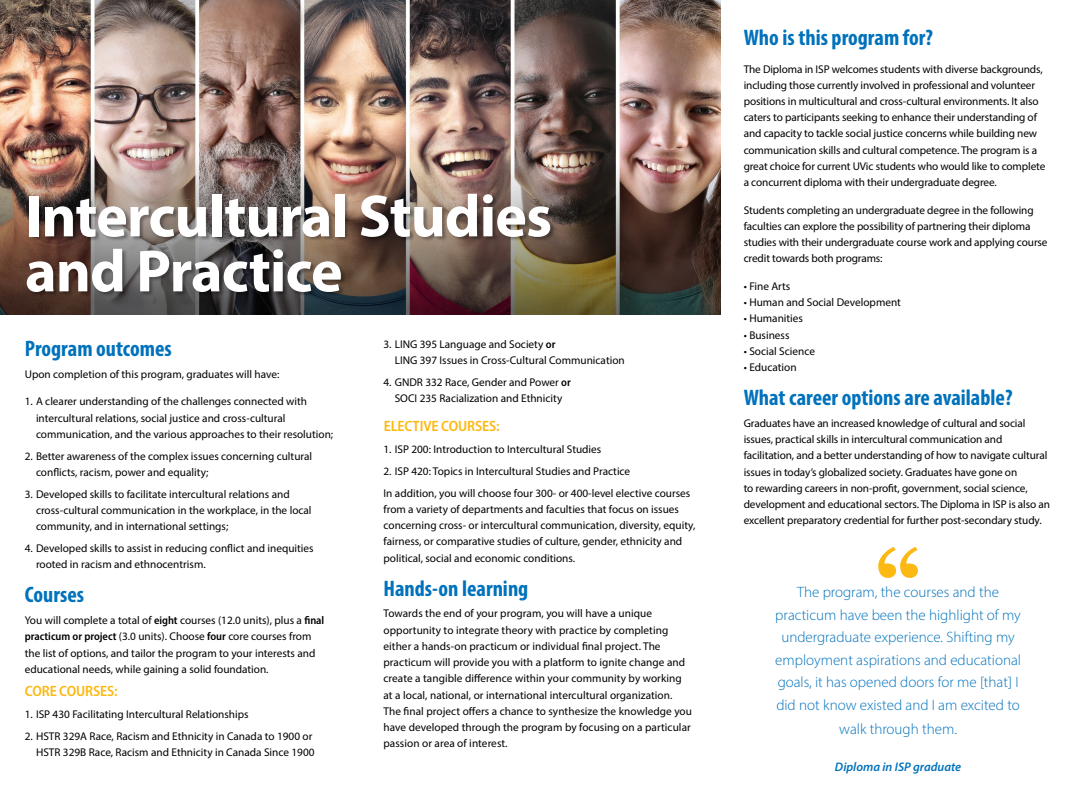
<style>
.page{position:relative;width:1075px;height:810px;background:#fff}
.page>*{position:absolute;margin:0;border:0;box-sizing:border-box;transform-origin:0 0}
.t1{font:700 60px/55px "Myriad Pro";letter-spacing:-.015em;color:#fff}
.t2{font:22.5px "Myriad Variable Concept";color:#0072bc}
.t3{font:300 15px/22.8px "Myriad Pro";color:#0072bc;text-align:center}
.t4{font:600 semi-condensed 15px "Myriad Pro";letter-spacing:-.005em;color:#fdb913}
.t5{font:italic 12.5px "Myriad Variable Concept";color:#0072bc}
.t6{font:11.25px/16.2px "Myriad Pro";color:#000}
.s1{font-weight:600;font-stretch:semi-condensed}
</style>
<div class="page">
<img style="left:0;top:0;width:720px;height:146px">
<img style="left:0;top:146px;width:720px;height:169px">
<div style="left:27px;top:194px;width:528px;height:103px;background:#000;opacity:.35"></div>
<svg style="left:878px;top:547px;width:39px;height:31px"></svg>
<h1 class="t1" style="left:25px;top:187px;width:528px">Intercultural Studies and Practice</h1>
<h2 class="t2" style="left:25px;top:335px;width:149px">Program outcomes</h2>
<p class="t6" style="left:25px;top:366px;width:256px">Upon completion of this program, graduates will have:</p>
<p class="t6" style="left:36px;top:393px;width:299px;text-indent:-11px">1. A clearer understanding of the challenges connected with intercultural relations, social justice and cross-cultural communication, and the various approaches to their resolution;</p>
<p class="t6" style="left:36px;top:448px;width:278px;text-indent:-11px">2. Better awareness of the complex issues concerning cultural conflicts, racism, power and equality;</p>
<p class="t6" style="left:36px;top:486px;width:277px;text-indent:-11px">3. Developed skills to facilitate intercultural relations and cross-cultural communication in the workplace, in the local community, and in international settings;</p>
<p class="t6" style="left:36px;top:540px;width:279px;text-indent:-11px">4. Developed skills to assist in reducing conflict and inequities rooted in racism and ethnocentrism.</p>
<h2 class="t2" style="left:25px;top:581px;width:61px">Courses</h2>
<p class="t6" style="left:25px;top:612px;width:301px">You will complete a total of <span class="s1">eight</span> courses (12.0 units), plus a <span class="s1">final practicum or project</span> (3.0 units). Choose <span class="s1">four</span> core courses from the list of options, and tailor the program to your interests and educational needs, while gaining a solid foundation.</p>
<h3 class="t4" style="left:25px;top:682px;width:94px">CORE COURSES:</h3>
<p class="t6" style="left:25px;top:706px;width:225px">1. ISP 430 Facilitating Intercultural Relationships</p>
<p class="t6" style="left:25px;top:728px;width:291px;text-align:right">2. HSTR 329A Race, Racism and Ethnicity in Canada to 1900 or<br>HSTR 329B Race, Racism and Ethnicity in Canada Since 1900</p>
<p class="t6" style="left:395px;top:335px;width:231px;text-indent:-11px">3. LING 395 Language and Society <span class="s1">or<br></span>LING 397 Issues in Cross-Cultural Communication</p>
<p class="t6" style="left:383px;top:374px;width:189px;text-align:center">4. GNDR 332 Race, Gender and Power <span class="s1">or<br></span>SOCI 235 Racialization and Ethnicity</p>
<h3 class="t4" style="left:383px;top:417px;width:117px">ELECTIVE COURSES:</h3>
<p class="t6" style="left:383px;top:441px;width:219px">1. ISP 200: Introduction to Intercultural Studies</p>
<p class="t6" style="left:383px;top:460px;width:308px;line-height:21.9px">2. ISP 420: Topics in Intercultural Studies and Practice<br>In addition, you will choose four 300- or 400-level elective courses</p>
<p class="t6" style="left:383px;top:501px;width:313px">from a variety of departments and faculties that focus on issues concerning cross- or intercultural communication, diversity, equity, fairness, or comparative studies of culture, gender, ethnicity and political, social and economic conditions.</p>
<h2 class="t2" style="left:383px;top:575px;width:146px">Hands-on learning</h2>
<p class="t6" style="left:383px;top:605px;width:310px">Towards the end of your program, you will have a unique opportunity to integrate theory with practice by completing either a hands-on practicum or individual final project. The practicum will provide you with a platform to ignite change and create a tangible difference within your community by working at a local, national, or international intercultural organization.<br>The final project offers a chance to synthesize the knowledge you have developed through the program by focusing on a particular passion or area of interest.</p>
<h2 class="t2" style="left:743px;top:24px;width:191px">Who is this program for?</h2>
<p class="t6" style="left:743px;top:60px;width:303px">The Diploma in ISP welcomes students with diverse backgrounds, including those currently involved in professional and volunteer positions in multicultural and cross-cultural environments. It also caters to participants seeking to enhance their understanding of and capacity to tackle social justice concerns while building new communication skills and cultural competence. The program is a great choice for current UVic students who would like to complete a concurrent diploma with their undergraduate degree.</p>
<p class="t6" style="left:743px;top:202px;width:305px">Students completing an undergraduate degree in the following faculties can explore the possibility of partnering their diploma studies with their undergraduate course work and applying course credit towards both programs:</p>
<p class="t6" style="left:743px;top:278px;width:48px">• Fine Arts</p>
<p class="t6" style="left:743px;top:294px;width:159px">• Human and Social Development</p>
<p class="t6" style="left:743px;top:310px;width:61px">• Humanities</p>
<p class="t6" style="left:743px;top:327px;width:47px">• Business</p>
<p class="t6" style="left:743px;top:343px;width:73px">• Social Science</p>
<p class="t6" style="left:743px;top:359px;width:54px">• Education</p>
<h2 class="t2" style="left:743px;top:384px;width:270px">What career options are available?</h2>
<p class="t6" style="left:743px;top:415px;width:308px">Graduates have an increased knowledge of cultural and social issues, practical skills in intercultural communication and facilitation, and a better understanding of how to navigate cultural issues in today’s globalized society. Graduates have gone on<br>to rewarding careers in non-profit, government, social science, development and educational sectors. The Diploma in ISP is also an excellent preparatory credential for further post-secondary study.</p>
<p class="t3" style="left:775px;top:581px;width:247px">The program, the courses and the practicum have been the highlight of my undergraduate experience. Shifting my employment aspirations and educational goals, it has opened doors for me [that] I did not know existed and I am excited to walk through them.</p>
<p class="t5" style="left:835px;top:760px;width:128px">Diploma in ISP graduate</p>
</div>
